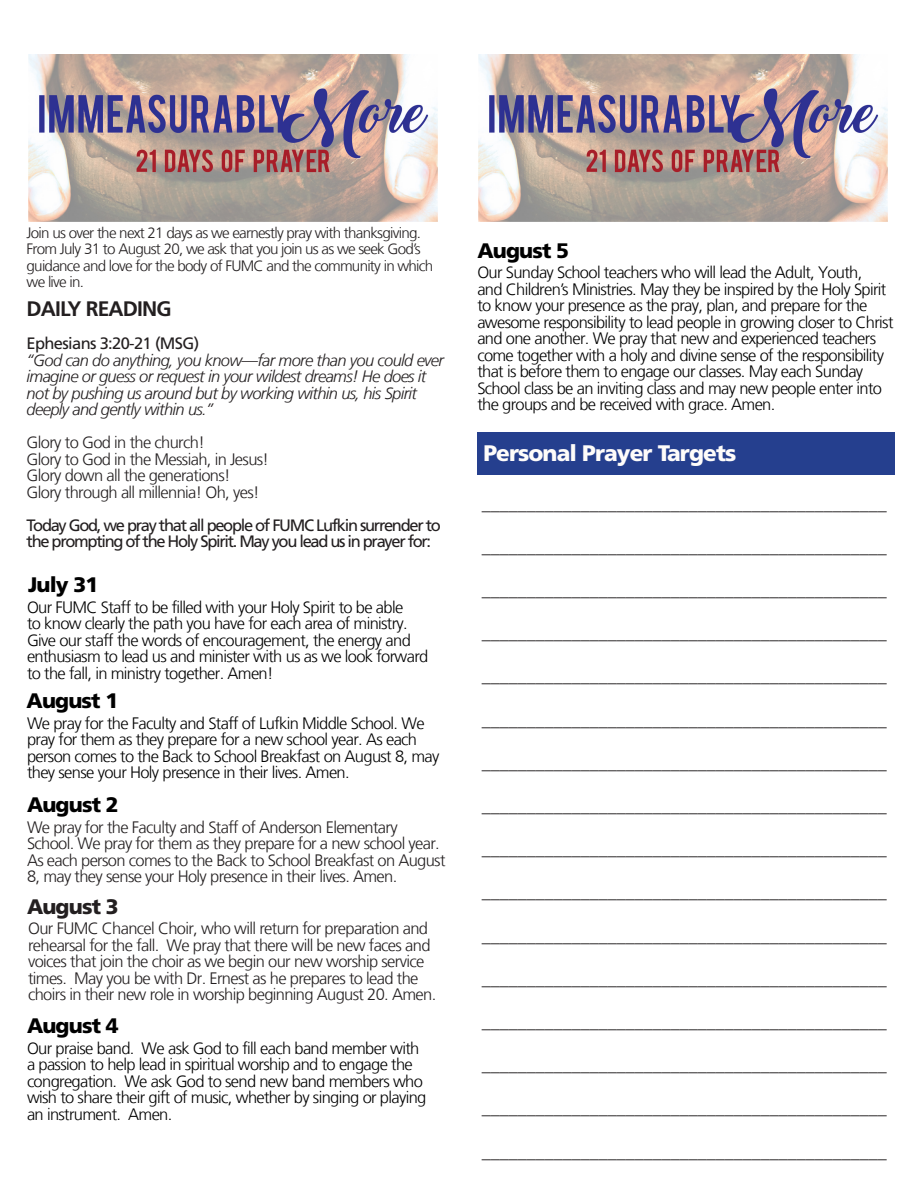
<style>
.page{position:relative;width:918px;height:1188px;background:#fff}
.page>*{position:absolute;margin:0;border:0;box-sizing:border-box;transform-origin:0 0}
.t1{font:900 22.5px "Frutiger LT Std";letter-spacing:-.04em;color:#fefcfa}
.t2{font:900 21px "Frutiger LT Std";letter-spacing:-.04em;color:#000}
.t3{font:700 21px "Frutiger LT Std";letter-spacing:-.04em;color:#231f20}
.t4{font:900 21px "Frutiger LT Std";letter-spacing:-.04em;color:#231f20}
.t5{font:18px "Minion Pro";color:#231f20}
.t6{font:300 16.5px/16.5px "Frutiger LT";letter-spacing:-.04em;color:#000}
.t7{font:300 16.5px/16.5px "Frutiger LT";letter-spacing:-.04em;color:#231f20}
.t8{font:italic 300 16.5px/16.5px "Frutiger LT";letter-spacing:-.04em;color:#231f20}
.t9{font:16.5px/16.5px "Frutiger LT Std";letter-spacing:-.08em;color:#231f20}
.t10{font:16.5px "Frutiger LT Std";letter-spacing:-.04em;color:#231f20}
.Standard_Text{font:300 15px/16.5px "Frutiger LT";letter-spacing:-.05em;color:#231f20}
</style>
<div class="page">
<img style="left:28px;top:55px;width:410px;height:167px">
<img style="left:478px;top:55px;width:410px;height:167px">
<div style="left:477px;top:432px;width:418px;height:42px;background:#253f8e"></div>
<p class="Standard_Text" style="left:27px;top:225px;width:408px">Join us over the next 21 days as we earnestly pray with thanksgiving.<br>From July 31 to August 20, we ask that you join us as we seek God’s guidance and love for the body of FUMC and the community in which we live in.</p>
<p class="t3" style="left:27px;top:297px;width:147px">DAILY READING</p>
<p class="t10" style="left:27px;top:334px;width:174px">Ephesians 3:20-21 (MSG)</p>
<p class="t8" style="left:27px;top:352px;width:419px">“God can do anything, you know—far more than you could ever imagine or guess or request in your wildest dreams! He does it not by pushing us around but by working within us, his Spirit deeply and gently within us.”</p>
<p class="t7" style="left:27px;top:435px;width:180px">Glory to God in the church!</p>
<p class="t7" style="left:27px;top:451px;width:244px">Glory to God in the Messiah, in Jesus!</p>
<p class="t7" style="left:27px;top:468px;width:205px">Glory down all the generations!</p>
<p class="t7" style="left:27px;top:484px;width:234px">Glory through all millennia! Oh, yes!</p>
<p class="t9" style="left:27px;top:517px;width:416px">Today God, we pray that all people of FUMC Lufkin surrender to the prompting of the Holy Spirit. May you lead us in prayer for:</p>
<p class="t2" style="left:28px;top:572px;width:72px">July 31</p>
<p class="t6" style="left:27px;top:599px;width:403px">Our FUMC Staff to be filled with your Holy Spirit to be able<br>to know clearly the path you have for each area of ministry.<br>Give our staff the words of encouragement, the energy and enthusiasm to lead us and minister with us as we look forward to the fall, in ministry together. Amen!</p>
<p class="t2" style="left:27px;top:688px;width:93px">August 1</p>
<p class="t6" style="left:27px;top:715px;width:414px">We pray for the Faculty and Staff of Lufkin Middle School. We pray for them as they prepare for a new school year. As each person comes to the Back to School Breakfast on August 8, may they sense your Holy presence in their lives. Amen.</p>
<p class="t2" style="left:27px;top:792px;width:93px">August 2</p>
<p class="t7" style="left:27px;top:819px;width:420px">We pray for the Faculty and Staff of Anderson Elementary School. We pray for them as they prepare for a new school year.<br>As each person comes to the Back to School Breakfast on August 8, may they sense your Holy presence in their lives. Amen.</p>
<p class="t7" style="left:28px;top:921px;width:410px">Our FUMC Chancel Choir, who will return for preparation and rehearsal for the fall. We pray that there will be new faces and voices that join the choir as we begin our new worship service times. May you be with Dr. Ernest as he prepares to lead the choirs in their new role in worship beginning August 20. Amen.</p>
<p class="t4" style="left:27px;top:894px;width:93px">August 3</p>
<p class="t2" style="left:27px;top:1013px;width:93px">August 4</p>
<p class="t6" style="left:27px;top:1040px;width:401px">Our praise band. We ask God to fill each band member with a passion to help lead in spiritual worship and to engage the congregation. We ask God to send new band members who wish to share their gift of music, whether by singing or playing an instrument. Amen.</p>
<p class="t2" style="left:477px;top:238px;width:93px">August 5</p>
<p class="t6" style="left:477px;top:264px;width:418px">Our Sunday School teachers who will lead the Adult, Youth,<br>and Children’s Ministries. May they be inspired by the Holy Spirit to know your presence as the pray, plan, and prepare for the awesome responsibility to lead people in growing closer to Christ and one another. We pray that new and experienced teachers come together with a holy and divine sense of the responsibility that is before them to engage our classes. May each Sunday School class be an inviting class and may new people enter into the groups and be received with grace. Amen.</p>
<p class="t1" style="left:483px;top:440px;width:255px">Personal Prayer Targets</p>
<p class="t5" style="left:482px;top:492px;width:406px">_____________________________________________</p>
<p class="t5" style="left:482px;top:535px;width:406px">_____________________________________________</p>
<p class="t5" style="left:482px;top:578px;width:406px">_____________________________________________</p>
<p class="t5" style="left:482px;top:621px;width:406px">_____________________________________________</p>
<p class="t5" style="left:482px;top:665px;width:406px">_____________________________________________</p>
<p class="t5" style="left:482px;top:708px;width:406px">_____________________________________________</p>
<p class="t5" style="left:482px;top:751px;width:406px">_____________________________________________</p>
<p class="t5" style="left:482px;top:794px;width:406px">_____________________________________________</p>
<p class="t5" style="left:482px;top:837px;width:406px">_____________________________________________</p>
<p class="t5" style="left:482px;top:881px;width:406px">_____________________________________________</p>
<p class="t5" style="left:482px;top:924px;width:406px">_____________________________________________</p>
<p class="t5" style="left:482px;top:967px;width:406px">_____________________________________________</p>
<p class="t5" style="left:482px;top:1010px;width:406px">_____________________________________________</p>
<p class="t5" style="left:482px;top:1053px;width:406px">_____________________________________________</p>
<p class="t5" style="left:482px;top:1097px;width:406px">_____________________________________________</p>
<p class="t5" style="left:482px;top:1140px;width:406px">_____________________________________________</p>
</div>
